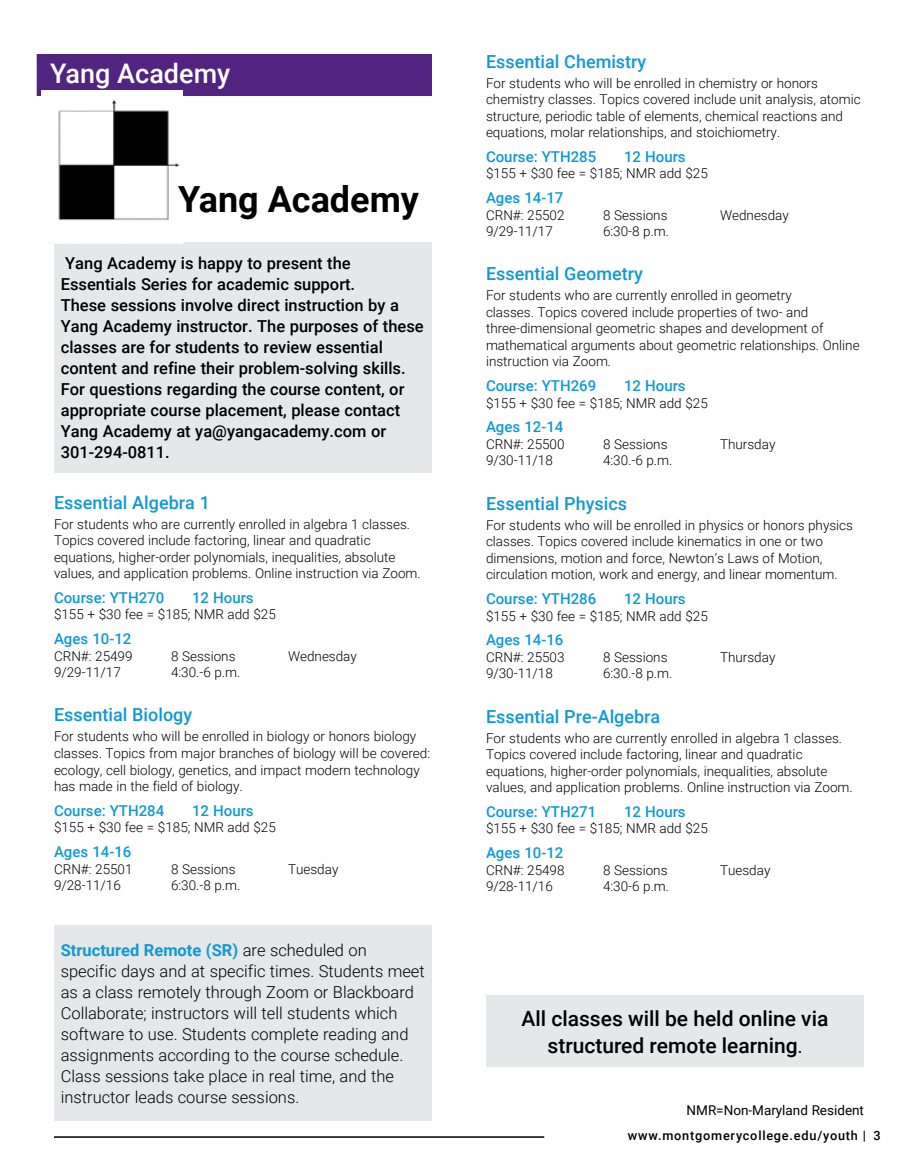
<style>
.page{position:relative;width:918px;height:1175px;background:#fff}
.page>*{position:absolute;margin:0;border:0;box-sizing:border-box;transform-origin:0 0}
.t1{font:700 36px "Roboto";color:#000}
.t2{font:500 27px "Roboto";color:#fff}
.t3{font:500 21px/27px "Roboto";color:#000;text-align:center}
.t4{font:500 18px "Roboto";color:#1099d6}
.t5{font:500 16.5px/21px "Roboto";color:#000}
.t6{font:300 16.5px/21px "Roboto";color:#000}
.t7{font:500 15px "Roboto";color:#1099d6}
.t8{font:300 13.5px/16.5px "Roboto";color:#000}
.t9{font:13.5px "Roboto";color:#000}
.t10{font:500 12.75px "Roboto";letter-spacing:.06em;color:#000}
.s1{font-weight:700;color:#1099d6}
.s2{font-size:16.5px}
</style>
<div class="page">
<hr style="left:54px;top:1136px;width:490px;height:1px;background:#000">
<div style="left:37px;top:54px;width:395px;height:42px;background:#522380"></div>
<div style="left:54px;top:242px;width:378px;height:230px;background:#e6e7e8"></div>
<img style="left:42px;top:91px;width:140px;height:152px">
<div style="left:54px;top:925px;width:378px;height:195px;background:#e6e7e8"></div>
<div style="left:486px;top:995px;width:378px;height:72px;background:#e6e7e8"></div>
<h2 class="t2" style="left:50px;top:54px;width:182px">Yang Academy</h2>
<p class="t1" style="left:178px;top:174px;width:242px">Yang Academy</p>
<p class="t5" style="left:61px;top:252px;width:365px">Yang Academy is happy to present the Essentials Series for academic support.<br>These sessions involve direct instruction by a Yang Academy instructor. The purposes of these classes are for students to review essential content and refine their problem-solving skills.<br>For questions regarding the course content, or appropriate course placement, please contact Yang Academy at ya@yangacademy.com or 301-294-0811.</p>
<h2 class="t4" style="left:54px;top:489px;width:158px">Essential Algebra 1</h2>
<p class="t8" style="left:54px;top:515px;width:368px">For students who are currently enrolled in algebra 1 classes.<br>Topics covered include factoring, linear and quadratic equations, higher-order polynomials, inequalities, absolute values, and application problems. Online instruction via Zoom.</p>
<p class="t7" style="left:54px;top:587px;width:112px">Course: YTH270</p>
<p class="t7" style="left:192px;top:587px;width:63px">12 Hours</p>
<p class="t8" style="left:54px;top:606px;width:223px">$155 + $30 fee = $185; NMR add $25</p>
<p class="t7" style="left:54px;top:628px;width:79px">Ages 10-12</p>
<p class="t8" style="left:54px;top:647px;width:80px">CRN#: 25499</p>
<p class="t8" style="left:171px;top:647px;width:66px">8 Sessions</p>
<p class="t8" style="left:288px;top:647px;width:70px">Wednesday</p>
<p class="t8" style="left:54px;top:663px;width:68px">9/29-11/17</p>
<p class="t8" style="left:171px;top:663px;width:71px">4:30.-6 p.m.</p>
<h3 class="t4" style="left:54px;top:702px;width:140px">Essential Biology</h3>
<p class="t8" style="left:54px;top:728px;width:378px">For students who will be enrolled in biology or honors biology classes. Topics from major branches of biology will be covered: ecology, cell biology, genetics, and impact modern technology has made in the field of biology.</p>
<p class="t7" style="left:54px;top:800px;width:112px">Course: YTH284</p>
<p class="t7" style="left:192px;top:800px;width:63px">12 Hours</p>
<p class="t8" style="left:54px;top:818px;width:223px">$155 + $30 fee = $185; NMR add $25</p>
<p class="t7" style="left:54px;top:841px;width:79px">Ages 14-16</p>
<p class="t8" style="left:54px;top:860px;width:80px">CRN#: 25501</p>
<p class="t8" style="left:171px;top:860px;width:66px">8 Sessions</p>
<p class="t8" style="left:288px;top:860px;width:52px">Tuesday</p>
<p class="t8" style="left:54px;top:876px;width:68px">9/28-11/16</p>
<p class="t8" style="left:171px;top:876px;width:71px">6:30.-8 p.m.</p>
<p class="t6" style="left:61px;top:938px;width:366px"><span class="s1">Structured Remote (SR)</span> are scheduled on specific days and at specific times. Students meet as a class remotely through Zoom or Blackboard Collaborate; instructors will tell students which software to use. Students complete reading and assignments according to the course schedule.<br>Class sessions take place in real time, and the instructor leads course sessions.</p>
<h3 class="t4" style="left:486px;top:48px;width:162px">Essential Chemistry</h3>
<p class="t8" style="left:486px;top:74px;width:376px">For students who will be enrolled in chemistry or honors chemistry classes. Topics covered include unit analysis, atomic structure, periodic table of elements, chemical reactions and equations, molar relationships, and stoichiometry.</p>
<p class="t7" style="left:486px;top:146px;width:112px">Course: YTH285</p>
<p class="t7" style="left:624px;top:146px;width:63px">12 Hours</p>
<p class="t8" style="left:486px;top:165px;width:223px">$155 + $30 fee = $185; NMR add $25</p>
<p class="t7" style="left:486px;top:187px;width:79px">Ages 14-17</p>
<p class="t8" style="left:486px;top:206px;width:80px">CRN#: 25502</p>
<p class="t8" style="left:603px;top:206px;width:66px">8 Sessions</p>
<p class="t8" style="left:720px;top:206px;width:70px">Wednesday</p>
<p class="t8" style="left:486px;top:222px;width:68px">9/29-11/17</p>
<p class="t8" style="left:603px;top:222px;width:68px">6:30-8 p.m.</p>
<h3 class="t4" style="left:486px;top:261px;width:158px">Essential Geometry</h3>
<p class="t8" style="left:486px;top:287px;width:375px">For students who are currently enrolled in geometry<br>classes. Topics covered include properties of two- and three-dimensional geometric shapes and development of mathematical arguments about geometric relationships. Online instruction via Zoom.</p>
<p class="t7" style="left:486px;top:375px;width:112px">Course: YTH269</p>
<p class="t7" style="left:624px;top:375px;width:63px">12 Hours</p>
<p class="t8" style="left:486px;top:394px;width:223px">$155 + $30 fee = $185; NMR add $25</p>
<p class="t7" style="left:486px;top:416px;width:79px">Ages 12-14</p>
<p class="t8" style="left:486px;top:435px;width:80px">CRN#: 25500</p>
<p class="t8" style="left:603px;top:435px;width:66px">8 Sessions</p>
<p class="t8" style="left:720px;top:435px;width:57px">Thursday</p>
<p class="t8" style="left:486px;top:452px;width:68px">9/30-11/18</p>
<p class="t8" style="left:603px;top:452px;width:71px">4:30.-6 p.m.</p>
<h3 class="t4" style="left:486px;top:491px;width:143px">Essential Physics</h3>
<p class="t8" style="left:486px;top:516px;width:369px">For students who will be enrolled in physics or honors physics classes. Topics covered include kinematics in one or two dimensions, motion and force, Newton’s Laws of Motion, circulation motion, work and energy, and linear momentum.</p>
<p class="t7" style="left:486px;top:588px;width:112px">Course: YTH286</p>
<p class="t7" style="left:624px;top:588px;width:63px">12 Hours</p>
<p class="t8" style="left:486px;top:607px;width:223px">$155 + $30 fee = $185; NMR add $25</p>
<p class="t7" style="left:486px;top:629px;width:79px">Ages 14-16</p>
<p class="t8" style="left:486px;top:648px;width:80px">CRN#: 25503</p>
<p class="t8" style="left:603px;top:648px;width:66px">8 Sessions</p>
<p class="t8" style="left:720px;top:648px;width:57px">Thursday</p>
<p class="t8" style="left:486px;top:664px;width:68px">9/30-11/18</p>
<p class="t8" style="left:603px;top:664px;width:71px">6:30.-8 p.m.</p>
<h3 class="t4" style="left:486px;top:703px;width:176px">Essential Pre-Algebra</h3>
<p class="t8" style="left:486px;top:729px;width:368px">For students who are currently enrolled in algebra 1 classes.<br>Topics covered include factoring, linear and quadratic equations, higher-order polynomials, inequalities, absolute values, and application problems. Online instruction via Zoom.</p>
<p class="t7" style="left:486px;top:801px;width:112px">Course: YTH271</p>
<p class="t7" style="left:624px;top:801px;width:63px">12 Hours</p>
<p class="t8" style="left:486px;top:819px;width:223px">$155 + $30 fee = $185; NMR add $25</p>
<p class="t7" style="left:486px;top:842px;width:79px">Ages 10-12</p>
<p class="t8" style="left:486px;top:861px;width:80px">CRN#: 25498</p>
<p class="t8" style="left:603px;top:861px;width:66px">8 Sessions</p>
<p class="t8" style="left:720px;top:861px;width:52px">Tuesday</p>
<p class="t8" style="left:486px;top:877px;width:68px">9/28-11/16</p>
<p class="t8" style="left:603px;top:877px;width:68px">4:30-6 p.m.</p>
<h4 class="t3" style="left:522px;top:1003px;width:308px">All classes will be held online via structured remote learning<span class="s2">.</span></h4>
<p class="t9" style="left:687px;top:1100px;width:179px">NMR=Non-Maryland Resident</p>
<p class="t10" style="left:628px;top:1126px;width:254px">www.montgomerycollege.edu/youth | 3</p>
</div>
